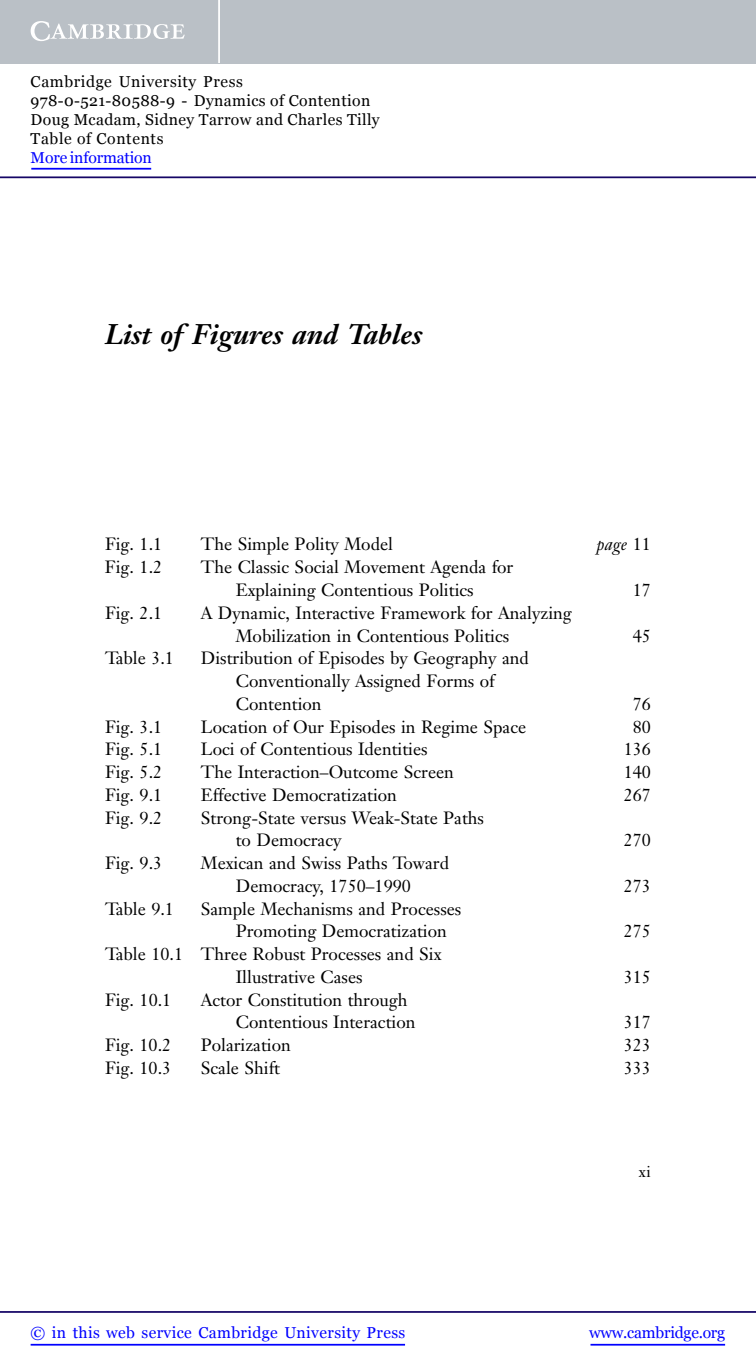
<style>
.page{position:relative;width:756px;height:1371px;background:#fff}
.page>*{position:absolute;margin:0;border:0;box-sizing:border-box;transform-origin:0 0}
.t1{font:italic 700 28px "Janson Text";color:#000}
.t2{font:17.5px/22.8px "Janson Text";color:#000}
.t3{font:italic 17.5px "Janson Text";color:#000}
.t4{font:15.75px/18.9px "Georgia";letter-spacing:.025em;color:#000}
.t5{font:15.75px "Georgia";letter-spacing:.025em;color:#00f}
.t6{font:15.75px "Georgia";letter-spacing:-.015em;color:#00f}
.t7{font:15.75px "Georgia";letter-spacing:-.01em;color:#00f}
.t8{font:15.75px "Janson Text";color:#000}
.s1{font-style:normal}
</style>
<div class="page">
<div style="left:0;top:0;width:756px;height:63px;background:#bac0c6"></div>
<svg style="left:31px;top:21px;width:154px;height:20px"></svg>
<hr style="left:218px;top:0;width:2px;height:63px;background:#fff">
<hr style="left:0;top:176px;width:756px;height:2px;background:#150666">
<hr style="left:591px;top:1343px;width:134px;height:2px;background:#00f">
<hr style="left:0;top:1310px;width:756px;height:2px;background:#150666">
<hr style="left:31px;top:1343px;width:374px;height:2px;background:#00f">
<hr style="left:31px;top:168px;width:120px;height:2px;background:#00f">
<p class="t4" style="left:31px;top:72px;width:351px">Cambridge University Press 978-0-521-80588-9 - Dynamics of Contention Doug Mcadam, Sidney Tarrow and Charles Tilly Table of Contents</p>
<p class="t7" style="left:31px;top:148px;width:123px">More information</p>
<p class="t1" style="left:105px;top:323px;width:319px">List of Figures and Tables</p>
<p class="t2" style="left:105px;top:534px;width:59px">Fig. 1.1</p>
<p class="t2" style="left:201px;top:534px;width:194px">The Simple Polity Model</p>
<p class="t3" style="left:597px;top:538px;width:56px">page <span class="s1">11</span></p>
<p class="t2" style="left:105px;top:557px;width:59px">Fig. 1.2</p>
<p class="t2" style="left:201px;top:557px;width:314px;text-align:center">The Classic Social Movement Agenda for<br>Explaining Contentious Politics</p>
<p class="t2" style="left:633px;top:580px;width:20px">17</p>
<p class="t2" style="left:105px;top:603px;width:59px">Fig. 2.1</p>
<p class="t2" style="left:236px;top:603px;width:338px;text-indent:-35px">A Dynamic, Interactive Framework for Analyzing<br>Mobilization in Contentious Politics</p>
<p class="t2" style="left:105px;top:648px;width:71px">Table 3.1</p>
<p class="t2" style="left:236px;top:648px;width:295px;text-indent:-35px">Distribution of Episodes by Geography and<br>Conventionally Assigned Forms of<br>Contention</p>
<p class="t2" style="left:633px;top:625px;width:20px">45</p>
<p class="t2" style="left:633px;top:694px;width:20px">76</p>
<p class="t2" style="left:105px;top:716px;width:59px">Fig. 3.1</p>
<p class="t2" style="left:201px;top:716px;width:327px">Location of Our Episodes in Regime Space</p>
<p class="t2" style="left:633px;top:716px;width:20px">80</p>
<p class="t2" style="left:105px;top:739px;width:59px">Fig. 5.1</p>
<p class="t2" style="left:201px;top:739px;width:228px">Loci of Contentious Identities</p>
<p class="t2" style="left:624px;top:739px;width:29px">136</p>
<p class="t2" style="left:105px;top:762px;width:59px">Fig. 5.2</p>
<p class="t2" style="left:201px;top:762px;width:255px">The Interaction–Outcome Screen</p>
<p class="t2" style="left:624px;top:762px;width:29px">140</p>
<p class="t2" style="left:105px;top:785px;width:59px">Fig. 9.1</p>
<p class="t2" style="left:201px;top:785px;width:198px">Effective Democratization</p>
<p class="t2" style="left:624px;top:785px;width:29px">267</p>
<p class="t2" style="left:105px;top:807px;width:59px">Fig. 9.2</p>
<p class="t2" style="left:236px;top:807px;width:250px;text-indent:-35px">Strong-State versus Weak-State Paths to Democracy</p>
<p class="t2" style="left:624px;top:830px;width:29px">270</p>
<p class="t2" style="left:105px;top:853px;width:59px">Fig. 9.3</p>
<p class="t2" style="left:201px;top:853px;width:250px;text-align:center">Mexican and Swiss Paths Toward<br>Democracy, 1750–1990</p>
<p class="t2" style="left:105px;top:898px;width:71px">Table 9.1</p>
<p class="t2" style="left:236px;top:898px;width:227px;text-indent:-35px">Sample Mechanisms and Processes<br>Promoting Democratization</p>
<p class="t2" style="left:236px;top:944px;width:207px;text-indent:-131px">Table 10.1 Three Robust Processes and Six<br>Illustrative Cases</p>
<p class="t2" style="left:105px;top:989px;width:68px">Fig. 10.1</p>
<p class="t2" style="left:236px;top:989px;width:181px;text-indent:-35px">Actor Constitution through<br>Contentious Interaction</p>
<p class="t2" style="left:624px;top:876px;width:29px">273</p>
<p class="t2" style="left:624px;top:921px;width:29px">275</p>
<p class="t2" style="left:624px;top:967px;width:29px">315</p>
<p class="t2" style="left:624px;top:1012px;width:29px">317</p>
<p class="t2" style="left:105px;top:1035px;width:68px">Fig. 10.2</p>
<p class="t2" style="left:201px;top:1035px;width:92px">Polarization</p>
<p class="t2" style="left:624px;top:1035px;width:29px">323</p>
<p class="t2" style="left:105px;top:1058px;width:68px">Fig. 10.3</p>
<p class="t2" style="left:201px;top:1058px;width:81px">Scale Shift</p>
<p class="t2" style="left:624px;top:1058px;width:29px">333</p>
<p class="t8" style="left:639px;top:1164px;width:14px">xi</p>
<p class="t5" style="left:31px;top:1322px;width:376px">© in this web service Cambridge University Press</p>
<p class="t6" style="left:589px;top:1322px;width:137px">www.cambridge.org</p>
</div>
